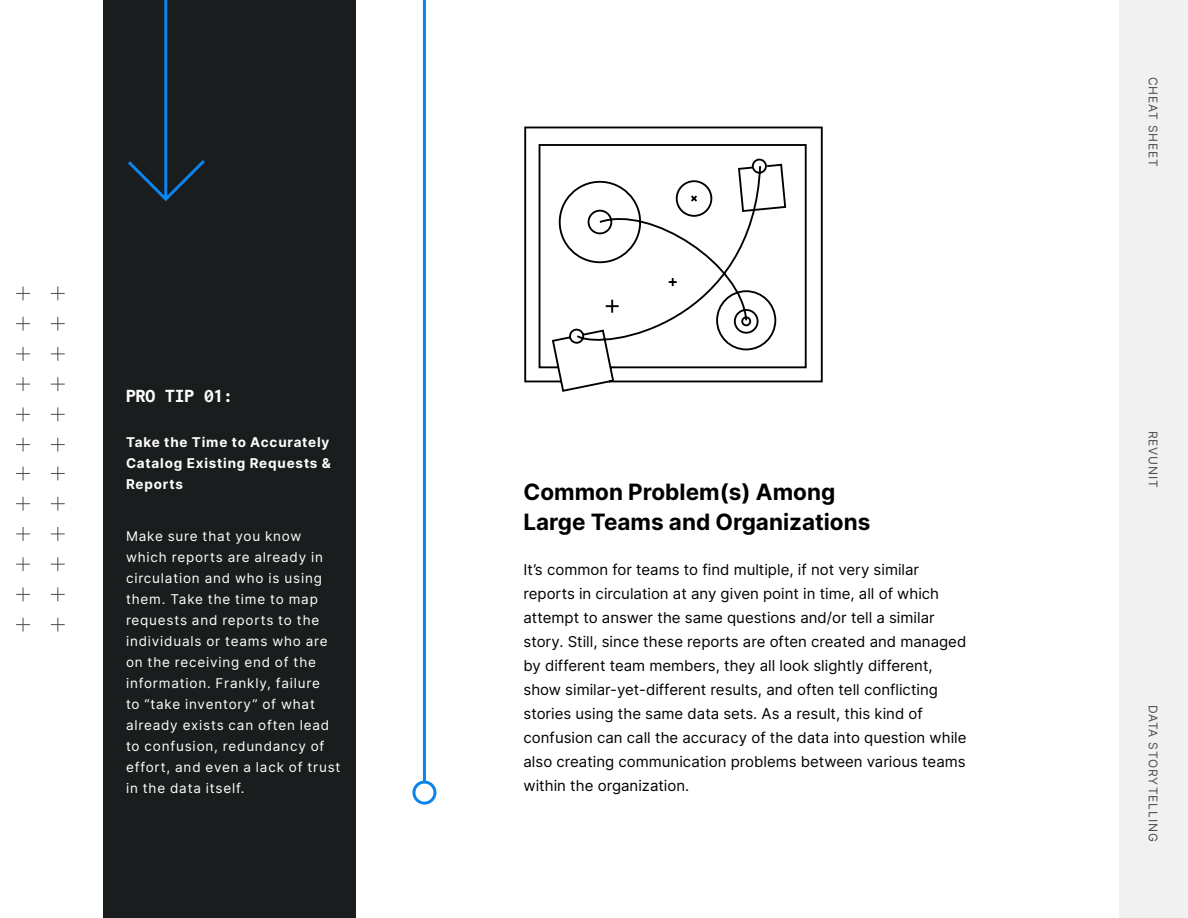
<style>
.page{position:relative;width:1188px;height:918px;background:#fff}
.page>*{position:absolute;margin:0;border:0;box-sizing:border-box;transform-origin:0 0}
.t1{font:700 22.5px/30px "Inter";color:#000}
.t2{font:19.5px "Inconsolata";color:#fff}
.t3{font:15px/24px "Inter";color:#000}
.t4{font:13.5px/21px "Inter";letter-spacing:.06em;color:#fff}
.t5{font:700 13.5px/21px "Inter";letter-spacing:.06em;color:#fff;text-align:justify}
.t6{font:12px "Inter";letter-spacing:.07em;color:#4e4d4d}
</style>
<div class="page">
<div style="left:103px;top:0;width:253px;height:918px;background:#1a1d1e"></div>
<svg style="left:16px;top:286px;width:14px;height:14px"></svg>
<svg style="left:51px;top:286px;width:14px;height:14px"></svg>
<svg style="left:16px;top:317px;width:14px;height:14px"></svg>
<svg style="left:51px;top:317px;width:14px;height:14px"></svg>
<svg style="left:16px;top:347px;width:14px;height:14px"></svg>
<svg style="left:51px;top:347px;width:14px;height:14px"></svg>
<svg style="left:16px;top:377px;width:14px;height:14px"></svg>
<svg style="left:51px;top:377px;width:14px;height:14px"></svg>
<svg style="left:16px;top:407px;width:14px;height:14px"></svg>
<svg style="left:51px;top:407px;width:14px;height:14px"></svg>
<svg style="left:16px;top:438px;width:14px;height:14px"></svg>
<svg style="left:51px;top:438px;width:14px;height:14px"></svg>
<svg style="left:16px;top:467px;width:14px;height:13px"></svg>
<svg style="left:51px;top:467px;width:14px;height:13px"></svg>
<svg style="left:16px;top:497px;width:14px;height:14px"></svg>
<svg style="left:51px;top:497px;width:14px;height:14px"></svg>
<svg style="left:16px;top:527px;width:14px;height:14px"></svg>
<svg style="left:51px;top:527px;width:14px;height:14px"></svg>
<svg style="left:16px;top:557px;width:14px;height:14px"></svg>
<svg style="left:51px;top:557px;width:14px;height:14px"></svg>
<svg style="left:16px;top:587px;width:14px;height:14px"></svg>
<svg style="left:51px;top:587px;width:14px;height:14px"></svg>
<svg style="left:16px;top:618px;width:14px;height:14px"></svg>
<svg style="left:51px;top:618px;width:14px;height:14px"></svg>
<svg style="left:128px;top:0;width:77px;height:202px"></svg>
<svg style="left:524px;top:126px;width:299px;height:266px"></svg>
<hr style="left:423px;top:0;width:3px;height:783px;background:#0c84ed">
<div style="left:412px;top:781px;width:24px;height:24px;border:3px solid #0c84ed;border-radius:50%"></div>
<div style="left:1119px;top:0;width:69px;height:918px;background:#f1f1f1"></div>
<h2 class="t2" style="left:126px;top:383px;width:109px">PRO TIP 01:</h2>
<p class="t5" style="left:126px;top:431px;width:206px">Take the Time to Accurately Catalog Existing Requests &amp; Reports</p>
<p class="t4" style="left:126px;top:525px;width:216px">Make sure that you know which reports are already in circulation and who is using them. Take the time to map requests and reports to the individuals or teams who are on the receiving end of the information. Frankly, failure<br>to “take inventory” of what already exists can often lead to confusion, redundancy of effort, and even a lack of trust in the data itself.</p>
<h1 class="t1" style="left:524px;top:476px;width:348px">Common Problem(s) Among<br>Large Teams and Organizations</h1>
<p class="t3" style="left:524px;top:557px;width:445px">It’s common for teams to find multiple, if not very similar reports in circulation at any given point in time, all of which attempt to answer the same questions and/or tell a similar story. Still, since these reports are often created and managed by different team members, they all look slightly different, show similar-yet-different results, and often tell conflicting stories using the same data sets. As a result, this kind of confusion can call the accuracy of the data into question while also creating communication problems between various teams within the organization.</p>
<p class="t6" style="left:1162px;top:77px;width:91px;rotate:90deg">CHEAT SHEET</p>
<p class="t6" style="left:1162px;top:431px;width:58px;rotate:90deg">REVUNIT</p>
<p class="t6" style="left:1162px;top:705px;width:138px;rotate:90deg">DATA STORYTELLING</p>
</div>
